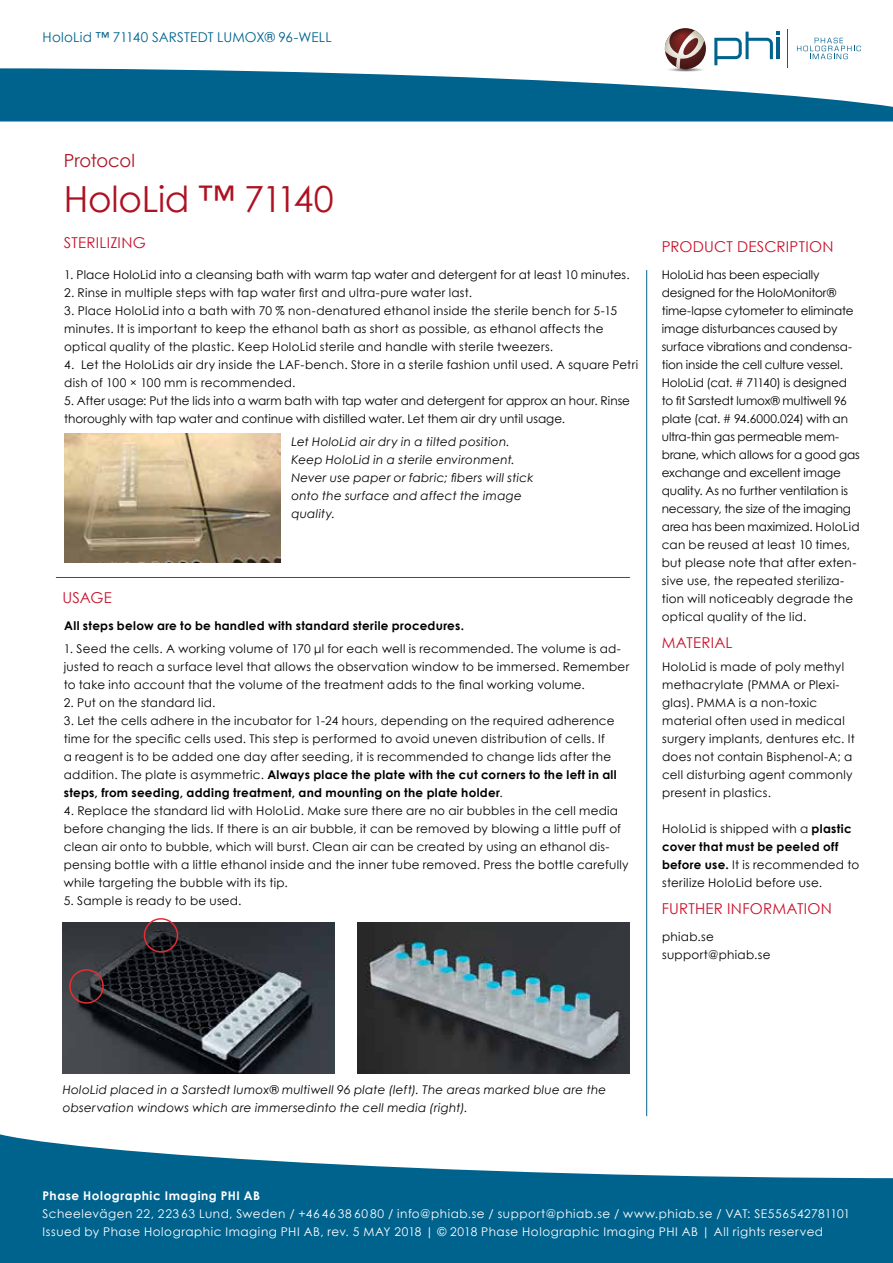
<style>
.page{position:relative;width:893px;height:1263px;background:#fff}
.page>*{position:absolute;margin:0;border:0;box-sizing:border-box;transform-origin:0 0}
.t1{font:36px "Century Gothic";letter-spacing:-.01em;color:#ae1122}
.t2{font:18px "Century Gothic";letter-spacing:-.02em;color:#ae1122}
.t3{font:15px "Century Gothic";letter-spacing:.015em;color:#c9132c}
.t4{font:13.5px "Century Gothic";letter-spacing:.01em;color:#00638e}
.t5{font:12px/18px "Century Gothic";letter-spacing:.02em;color:#000}
.t6{font:12px/18px "Century Gothic";letter-spacing:-.005em;color:#000}
.t7{font:italic 12px/18px "Century Gothic";letter-spacing:.02em;color:#000}
.t8{font:12px/18px "Century Gothic";letter-spacing:.045em;color:#fff}
.t9{font:12px/18px "Century Gothic";color:#000}
.t10{font:700 12px "Century Gothic";letter-spacing:.02em;color:#000}
.t11{font:700 12px "Century Gothic";letter-spacing:.05em;color:#fff}
.s1{font-weight:700}
</style>
<div class="page">
<div style="left:0;top:1133px;width:893px;height:130px;background:#00638e"></div>
<svg style="left:0;top:1133px;width:893px;height:45px;fill:#fff"></svg>
<svg style="left:714px;top:32px;width:66px;height:33px"></svg>
<hr style="left:787px;top:29px;width:1px;height:39px;background:#00638e">
<svg style="left:665px;top:28px;width:41px;height:41px"></svg>
<svg style="left:664px;top:30px;width:40px;height:38px"></svg>
<svg style="left:797px;top:38px;width:64px;height:21px"></svg>
<svg style="left:0;top:68px;width:893px;height:54px;fill:#00638e"></svg>
<hr style="left:646px;top:270px;width:1px;height:846px;background:#00638e">
<img style="left:63px;top:923px;width:272px;height:150px">
<img style="left:358px;top:923px;width:272px;height:150px">
<hr style="left:56px;top:577px;width:574px;height:1px;background:#00638e">
<img style="left:64px;top:434px;width:216px;height:128px">
<div style="left:144px;top:918px;width:34px;height:35px;border:2px solid #e62d31;border-radius:50%"></div>
<div style="left:69px;top:969px;width:35px;height:35px;border:2px solid #e62d31;border-radius:50%"></div>
<p class="t4" style="left:43px;top:28px;width:291px">HoloLid ™ 71140 SARSTEDT LUMOX® 96-WELL</p>
<h2 class="t2" style="left:64px;top:147px;width:73px">Protocol</h2>
<h1 class="t1" style="left:64px;top:173px;width:272px">HoloLid ™ 71140</h1>
<p class="t3" style="left:64px;top:232px;width:83px">STERILIZING</p>
<p class="t5" style="left:64px;top:265px;width:567px">1. Place HoloLid into a cleansing bath with warm tap water and detergent for at least 10 minutes.</p>
<p class="t5" style="left:64px;top:283px;width:409px">2. Rinse in multiple steps with tap water first and ultra-pure water last.</p>
<p class="t5" style="left:64px;top:301px;width:554px">3. Place HoloLid into a bath with 70 % non-denatured ethanol inside the sterile bench for 5-15 minutes. It is important to keep the ethanol bath as short as possible, as ethanol affects the optical quality of the plastic. Keep HoloLid sterile and handle with sterile tweezers.</p>
<p class="t5" style="left:64px;top:355px;width:575px">4. Let the HoloLids air dry inside the LAF-bench. Store in a sterile fashion until used. A square Petri dish of 100 × 100 mm is recommended.</p>
<p class="t9" style="left:64px;top:391px;width:567px">5. After usage: Put the lids into a warm bath with tap water and detergent for approx an hour. Rinse thoroughly with tap water and continue with distilled water. Let them air dry until usage.</p>
<p class="t7" style="left:291px;top:432px;width:244px">Let HoloLid air dry in a tilted position.<br>Keep HoloLid in a sterile environment.<br>Never use paper or fabric; fibers will stick onto the surface and affect the image quality.</p>
<p class="t3" style="left:62px;top:587px;width:51px">USAGE</p>
<p class="t10" style="left:64px;top:617px;width:401px">All steps below are to be handled with standard sterile procedures.</p>
<p class="t5" style="left:64px;top:639px;width:567px">1. Seed the cells. A working volume of 170 μl for each well is recommended. The volume is ad&shy;justed to reach a surface level that allows the observation window to be immersed. Remember to take into account that the volume of the treatment adds to the final working volume.</p>
<p class="t5" style="left:64px;top:693px;width:153px">2. Put on the standard lid.</p>
<p class="t5" style="left:64px;top:711px;width:554px">3. Let the cells adhere in the incubator for 1-24 hours, depending on the required adherence time for the specific cells used. This step is performed to avoid uneven distribution of cells. If<br>a reagent is to be added one day after seeding, it is recommended to change lids after the addition. The plate is asymmetric. <span class="s1">Always place the plate with the cut corners to the left in all steps, from seeding, adding treatment, and mounting on the plate holder</span>.</p>
<p class="t5" style="left:64px;top:801px;width:566px">4. Replace the standard lid with HoloLid. Make sure there are no air bubbles in the cell media before changing the lids. If there is an air bubble, it can be removed by blowing a little puff of clean air onto to bubble, which will burst. Clean air can be created by using an ethanol dis&shy;pensing bottle with a little ethanol inside and the inner tube removed. Press the bottle carefully while targeting the bubble with its tip.</p>
<p class="t5" style="left:64px;top:891px;width:179px">5. Sample is ready to be used.</p>
<p class="t3" style="left:662px;top:236px;width:173px">PRODUCT DESCRIPTION</p>
<p class="t6" style="left:662px;top:265px;width:200px">HoloLid has been especially designed for the HoloMonitor® time-lapse cytometer to eliminate image disturbances caused by surface vibrations and condensa&shy;tion inside the cell culture vessel.<br>HoloLid (cat. # 71140) is designed to fit Sarstedt lumox® multiwell 96 plate (cat. # 94.6000.024) with an ultra-thin gas permeable mem&shy;brane, which allows for a good gas exchange and excellent image quality. As no further ventilation is necessary, the size of the imaging area has been maximized. HoloLid can be reused at least 10 times, but please note that after exten&shy;sive use, the repeated steriliza&shy;tion will noticeably degrade the optical quality of the lid.</p>
<p class="t3" style="left:662px;top:632px;width:72px">MATERIAL</p>
<p class="t5" style="left:662px;top:657px;width:194px">HoloLid is made of poly methyl methacrylate (PMMA or Plexi&shy;glas). PMMA is a non-toxic material often used in medical surgery implants, dentures etc. It does not contain Bisphenol-A; a cell disturbing agent commonly present in plastics.</p>
<p class="t5" style="left:662px;top:819px;width:199px">HoloLid is shipped with a <span class="s1">plastic cover that must be peeled off before use.</span> It is recommended to sterilize HoloLid before use.</p>
<p class="t3" style="left:662px;top:898px;width:172px">FURTHER INFORMATION</p>
<p class="t5" style="left:662px;top:927px;width:110px">phiab.se support@phiab.se</p>
<p class="t7" style="left:63px;top:1080px;width:545px">HoloLid placed in a Sarstedt lumox® multiwell 96 plate (left). The areas marked blue are the observation windows which are immersedinto the cell media (right).</p>
<p class="t11" style="left:43px;top:1186px;width:219px">Phase Holographic Imaging PHI AB</p>
<p class="t8" style="left:43px;top:1204px;width:809px">Scheelevägen 22, 223 63 Lund, Sweden / +46 46 38 60 80 / info@phiab.se / support@phiab.se / www.phiab.se / VAT: SE556542781101<br>Issued by Phase Holographic Imaging PHI AB, rev. 5 MAY 2018 | © 2018 Phase Holographic Imaging PHI AB | All rights reserved</p>
</div>
